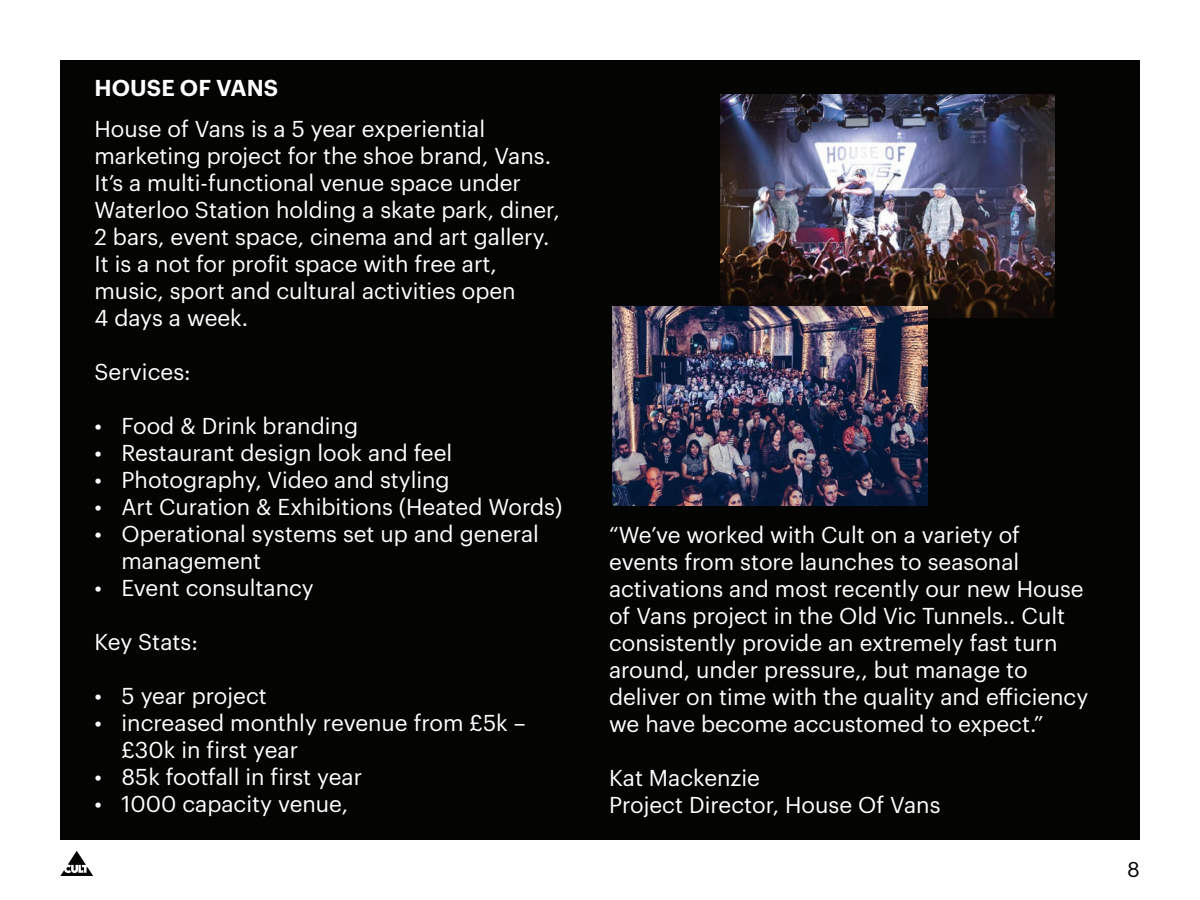
<style>
.page{position:relative;width:1200px;height:900px;background:#fff}
.page>*{position:absolute;margin:0;border:0;box-sizing:border-box;transform-origin:0 0}
.t1{font:22.5px/27px "Graphik";color:#fff}
.t2{font:600 22.5px "Graphik";letter-spacing:.005em;color:#fff}
.t3{font:21px "Graphik";color:#040503}
</style>
<div class="page">
<div style="left:60px;top:60px;width:1080px;height:780px;background:#040503"></div>
<svg style="left:60px;top:851px;width:33px;height:25px"></svg>
<img style="left:720px;top:94px;width:334px;height:223px">
<img style="left:612px;top:306px;width:316px;height:199px">
<p class="t2" style="left:95px;top:71px;width:185px">HOUSE OF VANS</p>
<p class="t1" style="left:94px;top:113px;width:467px">House of Vans is a 5 year experiential marketing project for the shoe brand, Vans.<br>It’s a multi-functional venue space under Waterloo Station holding a skate park, diner, 2 bars, event space, cinema and art gallery.<br>It is a not for profit space with free art, music, sport and cultural activities open<br>4 days a week.</p>
<p class="t1" style="left:94px;top:356px;width:98px">Services:</p>
<p class="t1" style="left:94px;top:410px;width:265px">• Food &amp; Drink branding</p>
<p class="t1" style="left:94px;top:437px;width:359px">• Restaurant design look and feel</p>
<p class="t1" style="left:94px;top:464px;width:357px">• Photography, Video and styling</p>
<p class="t1" style="left:94px;top:491px;width:469px">• Art Curation &amp; Exhibitions (Heated Words)</p>
<p class="t1" style="left:122px;top:518px;width:419px;text-indent:-27px">• Operational systems set up and general management</p>
<p class="t1" style="left:94px;top:572px;width:221px">• Event consultancy</p>
<p class="t1" style="left:94px;top:626px;width:105px">Key Stats:</p>
<p class="t1" style="left:94px;top:680px;width:174px">• 5 year project</p>
<p class="t1" style="left:122px;top:707px;width:406px;text-indent:-27px">• increased monthly revenue from £5k – £30k in first year</p>
<p class="t1" style="left:94px;top:761px;width:269px">• 85k footfall in first year</p>
<p class="t1" style="left:94px;top:788px;width:255px">• 1000 capacity venue,</p>
<p class="t1" style="left:609px;top:520px;width:481px">“We’ve worked with Cult on a variety of events from store launches to seasonal activations and most recently our new House of Vans project in the Old Vic Tunnels.. Cult consistently provide an extremely fast turn around, under pressure,, but manage to deliver on time with the quality and efficiency we have become accustomed to expect.”</p>
<p class="t1" style="left:609px;top:763px;width:333px">Kat Mackenzie<br>Project Director, House Of Vans</p>
<p class="t3" style="left:1127px;top:853px;width:14px">8</p>
</div>
